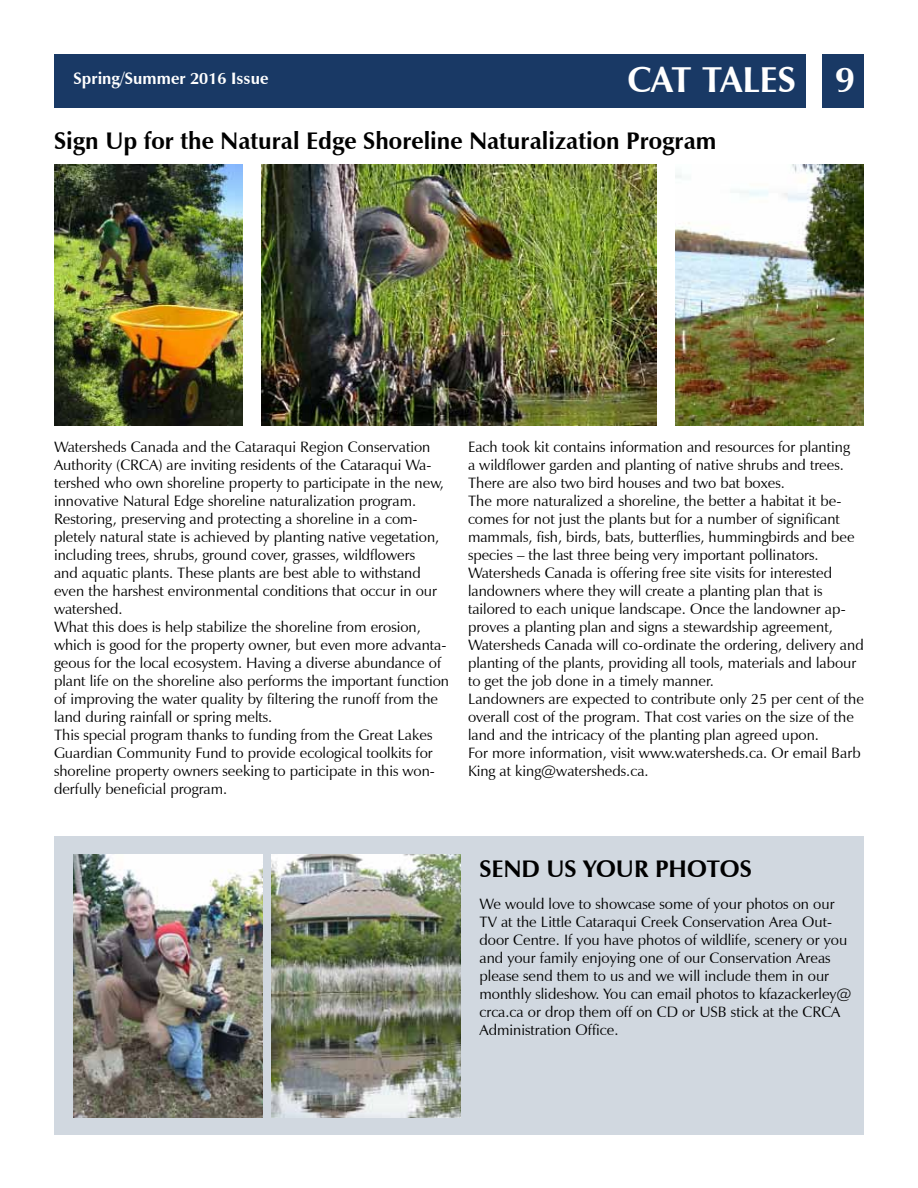
<style>
.page{position:relative;width:918px;height:1188px;background:#fff}
.page>*{position:absolute;margin:0;border:0;box-sizing:border-box;transform-origin:0 0}
.t1{font:700 36px "Zapf Humanist 601 BT";color:#fff}
.t2{font:700 24px "Zapf Humanist 601 BT";color:#000}
.t3{font:700 16.5px "Zapf Humanist 601 BT";color:#fff}
.t4{font:15px/18px "Zapf Humanist 601 BT";color:#000}
</style>
<div class="page">
<img style="left:261px;top:164px;width:396px;height:262px">
<img style="left:675px;top:164px;width:189px;height:262px">
<img style="left:54px;top:164px;width:189px;height:262px">
<div style="left:54px;top:837px;width:810px;height:298px;background:#d1d8e0"></div>
<img style="left:74px;top:854px;width:188px;height:264px">
<img style="left:272px;top:854px;width:188px;height:264px">
<div style="left:54px;top:54px;width:810px;height:54px;background:#193965"></div>
<div style="left:806px;top:43px;width:15px;height:71px;background:#fff"></div>
<p class="t3" style="left:74px;top:68px;width:197px">Spring/Summer 2016 Issue</p>
<h1 class="t1" style="left:627px;top:58px;width:229px">CAT TALES 9</h1>
<h2 class="t2" style="left:54px;top:126px;width:664px">Sign Up for the Natural Edge Shoreline Naturalization Program</h2>
<p class="t4" style="left:54px;top:438px;width:397px">Watersheds Canada and the Cataraqui Region Conservation Authority (CRCA) are inviting residents of the Cataraqui Wa&shy;tershed who own shoreline property to participate in the new, innovative Natural Edge shoreline naturalization program.<br>Restoring, preserving and protecting a shoreline in a com&shy;pletely natural state is achieved by planting native vegetation, including trees, shrubs, ground cover, grasses, wildflowers<br>and aquatic plants. These plants are best able to withstand even the harshest environmental conditions that occur in our watershed.<br>What this does is help stabilize the shoreline from erosion, which is good for the property owner, but even more advanta&shy;geous for the local ecosystem. Having a diverse abundance of plant life on the shoreline also performs the important function of improving the water quality by filtering the runoff from the land during rainfall or spring melts.<br>This special program thanks to funding from the Great Lakes Guardian Community Fund to provide ecological toolkits for shoreline property owners seeking to participate in this won&shy;derfully beneficial program.</p>
<p class="t4" style="left:468px;top:438px;width:397px">Each took kit contains information and resources for planting<br>a wildflower garden and planting of native shrubs and trees.<br>There are also two bird houses and two bat boxes.<br>The more naturalized a shoreline, the better a habitat it be&shy;comes for not just the plants but for a number of significant mammals, fish, birds, bats, butterflies, hummingbirds and bee species – the last three being very important pollinators.<br>Watersheds Canada is offering free site visits for interested landowners where they will create a planting plan that is tailored to each unique landscape. Once the landowner ap&shy;proves a planting plan and signs a stewardship agreement, Watersheds Canada will co-ordinate the ordering, delivery and planting of the plants, providing all tools, materials and labour to get the job done in a timely manner.<br>Landowners are expected to contribute only 25 per cent of the overall cost of the program. That cost varies on the size of the land and the intricacy of the planting plan agreed upon.<br>For more information, visit www.watersheds.ca. Or email Barb King at king@watersheds.ca.</p>
<h2 class="t2" style="left:480px;top:854px;width:274px">SEND US YOUR PHOTOS</h2>
<p class="t4" style="left:480px;top:894px;width:374px">We would love to showcase some of your photos on our TV at the Little Cataraqui Creek Conservation Area Out&shy;door Centre. If you have photos of wildlife, scenery or you and your family enjoying one of our Conservation Areas please send them to us and we will include them in our monthly slideshow. You can email photos to kfazackerley@ crca.ca or drop them off on CD or USB stick at the CRCA Administration Office.</p>
</div>
